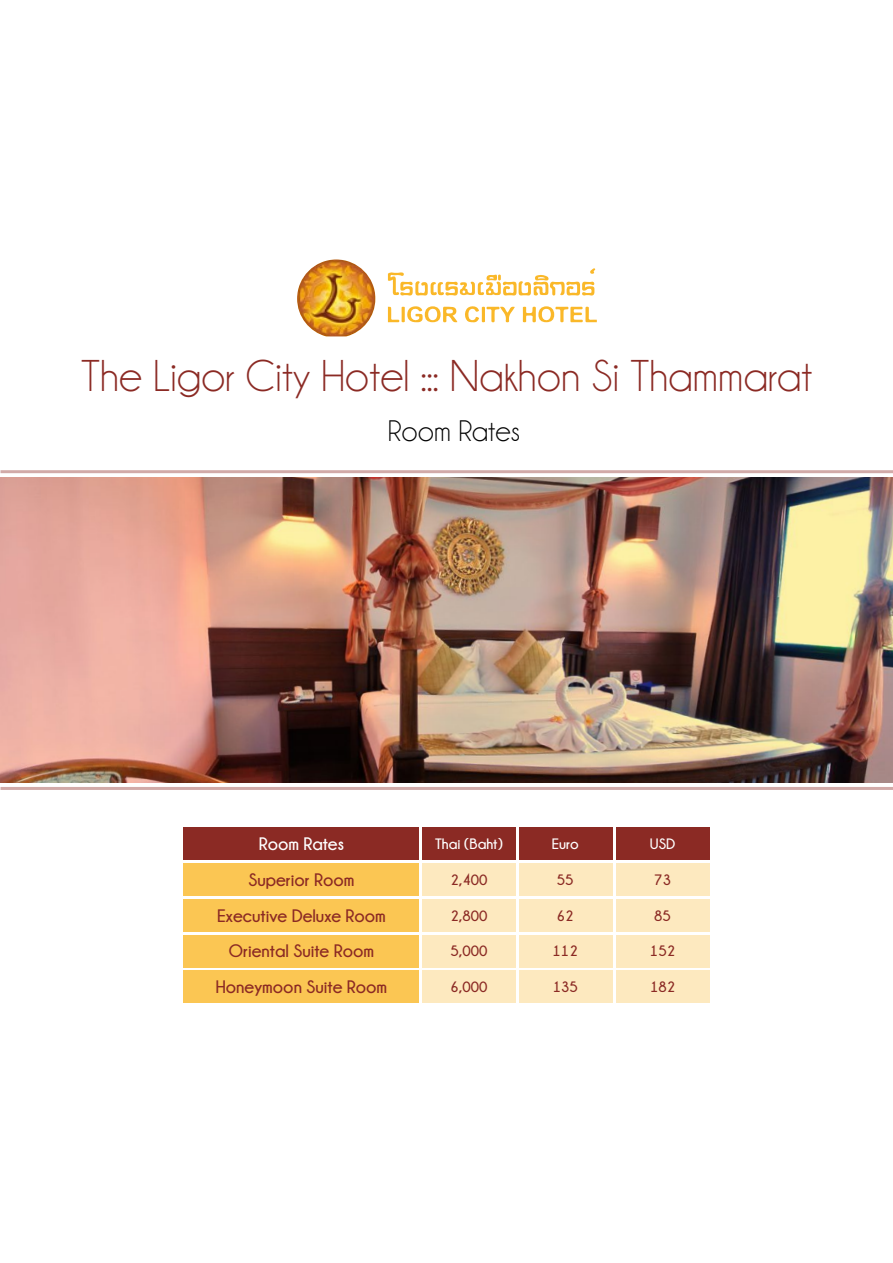
<style>
.page{position:relative;width:893px;height:1263px;background:#fff}
.page>*{position:absolute;margin:0;border:0;box-sizing:border-box;transform-origin:0 0}
.t1{font:45px "Champagne&Limousines";color:#8b2a24}
.t2{font:30px "Champagne&Limousines";color:#000}
.t3{font:700 18px/35.7px "Champagne&Limousines";color:#8b2a24;text-align:center}
.t4{font:700 18px "Champagne&Limousines";color:#fff}
.t5{font:700 15px "Champagne&Limousines";color:#8b2a24}
.t6{font:700 15px "Champagne&Limousines";color:#fff}
</style>
<div class="page">
<img style="left:0;top:478px;width:893px;height:305px">
<hr style="left:0;top:470px;width:893px;height:3px;background:#8b2a24">
<hr style="left:0;top:787px;width:893px;height:3px;background:#8b2a24">
<img style="left:297px;top:259px;width:78px;height:77px">
<svg style="left:523px;top:306px;width:74px;height:16px"></svg>
<svg style="left:388px;top:306px;width:69px;height:17px"></svg>
<svg style="left:465px;top:306px;width:50px;height:16px"></svg>
<svg style="left:388px;top:268px;width:207px;height:28px"></svg>
<div style="left:422px;top:827px;width:94px;height:33px;background:#8b2a24"></div>
<div style="left:422px;top:863px;width:94px;height:33px;background:#fde9bf"></div>
<div style="left:422px;top:899px;width:94px;height:33px;background:#fde9bf"></div>
<div style="left:422px;top:935px;width:94px;height:33px;background:#fde9bf"></div>
<div style="left:422px;top:971px;width:94px;height:32px;background:#fde9bf"></div>
<div style="left:519px;top:827px;width:94px;height:33px;background:#8b2a24"></div>
<div style="left:519px;top:863px;width:94px;height:33px;background:#fde9bf"></div>
<div style="left:519px;top:899px;width:94px;height:33px;background:#fde9bf"></div>
<div style="left:519px;top:935px;width:94px;height:33px;background:#fde9bf"></div>
<div style="left:519px;top:971px;width:94px;height:32px;background:#fde9bf"></div>
<div style="left:616px;top:827px;width:93px;height:33px;background:#8b2a24"></div>
<div style="left:616px;top:863px;width:93px;height:33px;background:#fde9bf"></div>
<div style="left:616px;top:899px;width:93px;height:33px;background:#fde9bf"></div>
<div style="left:616px;top:935px;width:93px;height:33px;background:#fde9bf"></div>
<div style="left:616px;top:971px;width:93px;height:32px;background:#fde9bf"></div>
<div style="left:184px;top:827px;width:235px;height:33px;background:#8b2a24"></div>
<div style="left:184px;top:863px;width:235px;height:33px;background:#fbc653"></div>
<div style="left:184px;top:899px;width:235px;height:33px;background:#fbc653"></div>
<div style="left:184px;top:935px;width:235px;height:33px;background:#fbc653"></div>
<div style="left:184px;top:971px;width:235px;height:32px;background:#fbc653"></div>
<h1 class="t1" style="left:81px;top:354px;width:733px">The Ligor City Hotel ::: Nakhon Si Thammarat</h1>
<h2 class="t2" style="left:388px;top:416px;width:134px">Room Rates</h2>
<p class="t4" style="left:259px;top:834px;width:87px">Room Rates</p>
<p class="t3" style="left:216px;top:862px;width:173px">Superior Room<br>Executive Deluxe Room<br>Oriental Suite Room<br>Honeymoon Suite Room</p>
<p class="t6" style="left:435px;top:836px;width:69px">Thai (Baht)</p>
<p class="t5" style="left:450px;top:871px;width:39px">2,400</p>
<p class="t5" style="left:450px;top:907px;width:38px">2,800</p>
<p class="t5" style="left:451px;top:943px;width:38px">5,000</p>
<p class="t5" style="left:451px;top:979px;width:38px">6,000</p>
<p class="t6" style="left:552px;top:836px;width:29px">Euro</p>
<p class="t5" style="left:557px;top:871px;width:18px">55</p>
<p class="t5" style="left:557px;top:907px;width:18px">62</p>
<p class="t5" style="left:553px;top:943px;width:27px">112</p>
<p class="t5" style="left:553px;top:979px;width:27px">135</p>
<p class="t6" style="left:650px;top:836px;width:27px">USD</p>
<p class="t5" style="left:654px;top:871px;width:18px">73</p>
<p class="t5" style="left:654px;top:907px;width:18px">85</p>
<p class="t5" style="left:650px;top:943px;width:27px">152</p>
<p class="t5" style="left:650px;top:979px;width:27px">182</p>
</div>
